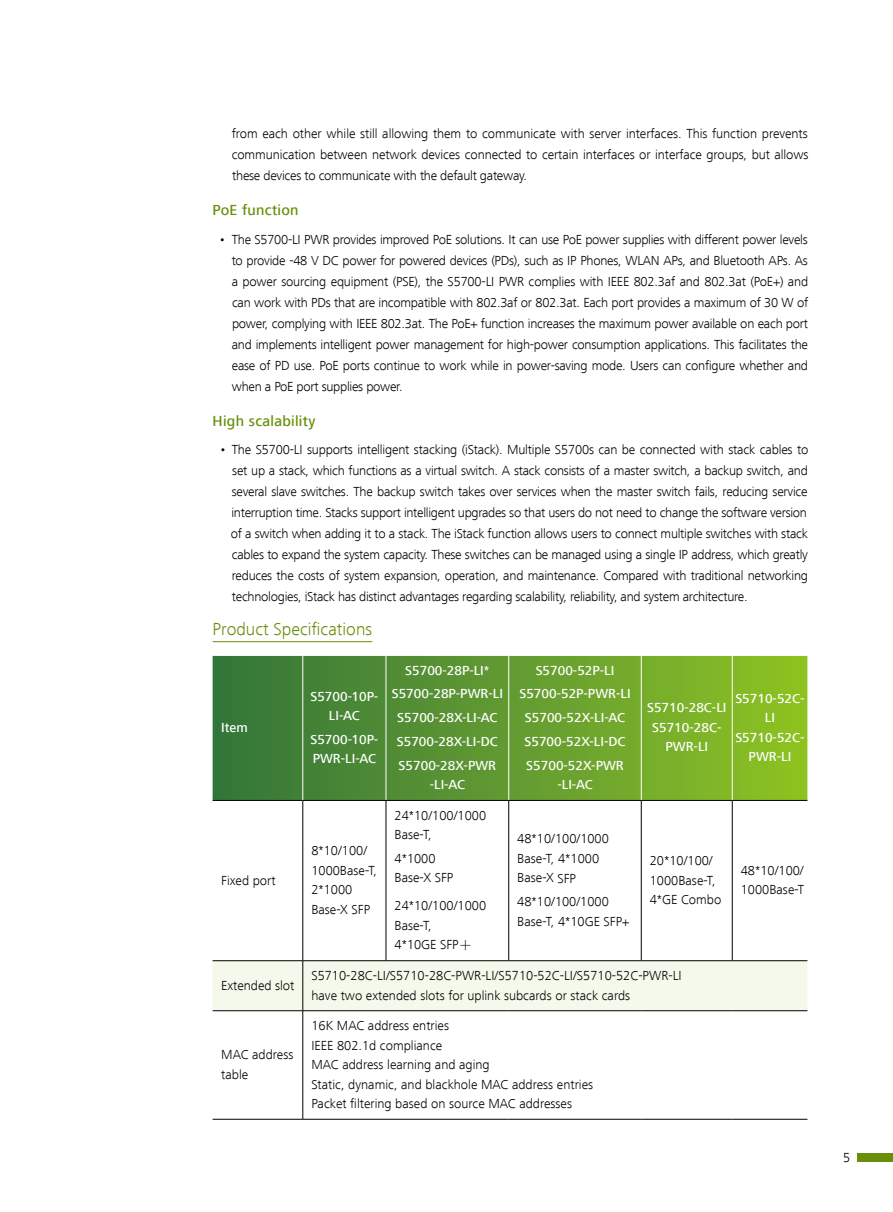
<style>
.page{position:relative;width:893px;height:1212px;background:#fff}
.page>*{position:absolute;margin:0;border:0;box-sizing:border-box;transform-origin:0 0}
.t1{font:300 18px "Frutiger Next LT";color:#678f0a}
.t2{font:500 15px "Frutiger Next LT";letter-spacing:.02em;color:#678f0a}
.t3{font:300 13.5px/19.5px "Frutiger Next LT";color:#000}
.t4{font:500 13.5px/23.7px "Frutiger Next LT";color:#fff;text-align:center}
.s1{font-family:"Sim Hei";font-weight:400}
</style>
<div class="page">
<hr style="left:213px;top:641px;width:159px;height:1px;background:#678f0a">
<svg style="left:213px;top:656px;width:594px;height:144px;background:#619b30"></svg>
<div style="left:213px;top:961px;width:594px;height:49px;background:#f5f9ec"></div>
<hr style="left:213px;top:960px;width:90px;height:1px;background:#000">
<hr style="left:303px;top:961px;width:1px;height:49px;background:#000">
<hr style="left:213px;top:1010px;width:90px;height:1px;background:#000">
<hr style="left:303px;top:1011px;width:1px;height:108px;background:#000">
<hr style="left:213px;top:1119px;width:90px;height:1px;background:#000">
<hr style="left:303px;top:1119px;width:83px;height:1px;background:#000">
<hr style="left:386px;top:1119px;width:123px;height:1px;background:#000">
<hr style="left:509px;top:1119px;width:132px;height:1px;background:#000">
<hr style="left:641px;top:1119px;width:91px;height:1px;background:#000">
<hr style="left:732px;top:1119px;width:75px;height:1px;background:#000">
<hr style="left:213px;top:800px;width:90px;height:1px;background:#000">
<hr style="left:303px;top:656px;width:1px;height:144px;background:#fff">
<hr style="left:386px;top:656px;width:1px;height:144px;background:#fff">
<hr style="left:508px;top:656px;width:1px;height:144px;background:#fff">
<hr style="left:641px;top:656px;width:1px;height:144px;background:#fff">
<hr style="left:732px;top:656px;width:1px;height:144px;background:#fff">
<hr style="left:303px;top:800px;width:83px;height:1px;background:#000">
<hr style="left:386px;top:800px;width:123px;height:1px;background:#000">
<hr style="left:509px;top:800px;width:132px;height:1px;background:#000">
<hr style="left:641px;top:800px;width:91px;height:1px;background:#000">
<hr style="left:732px;top:800px;width:75px;height:1px;background:#000">
<hr style="left:303px;top:801px;width:1px;height:159px;background:#000">
<hr style="left:386px;top:801px;width:1px;height:159px;background:#000">
<hr style="left:508px;top:801px;width:1px;height:159px;background:#000">
<hr style="left:641px;top:801px;width:1px;height:159px;background:#000">
<hr style="left:732px;top:801px;width:1px;height:159px;background:#000">
<hr style="left:303px;top:960px;width:83px;height:1px;background:#000">
<hr style="left:386px;top:960px;width:123px;height:1px;background:#000">
<hr style="left:509px;top:960px;width:132px;height:1px;background:#000">
<hr style="left:641px;top:960px;width:91px;height:1px;background:#000">
<hr style="left:732px;top:960px;width:75px;height:1px;background:#000">
<hr style="left:303px;top:1010px;width:83px;height:1px;background:#000">
<hr style="left:386px;top:1010px;width:123px;height:1px;background:#000">
<hr style="left:509px;top:1010px;width:132px;height:1px;background:#000">
<hr style="left:641px;top:1010px;width:91px;height:1px;background:#000">
<hr style="left:732px;top:1010px;width:75px;height:1px;background:#000">
<div style="left:857px;top:1153px;width:36px;height:8px;background:#678f0a"></div>
<p class="t3" style="left:232px;top:123px;width:578px;line-height:21px;text-align:justify">from each other while still allowing them to communicate with server interfaces. This function prevents communication between network devices connected to certain interfaces or interface groups, but allows these devices to communicate with the default gateway.</p>
<p class="t2" style="left:213px;top:202px;width:88px">PoE function</p>
<p class="t3" style="left:232px;top:229px;width:578px;line-height:21px;text-align:justify;text-indent:-13px">• The S5700-LI PWR provides improved PoE solutions. It can use PoE power supplies with different power levels to provide -48 V DC power for powered devices (PDs), such as IP Phones, WLAN APs, and Bluetooth APs. As a power sourcing equipment (PSE), the S5700-LI PWR complies with IEEE 802.3af and 802.3at (PoE+) and can work with PDs that are incompatible with 802.3af or 802.3at. Each port provides a maximum of 30 W of power, complying with IEEE 802.3at. The PoE+ function increases the maximum power available on each port and implements intelligent power management for high-power consumption applications. This facilitates the ease of PD use. PoE ports continue to work while in power-saving mode. Users can configure whether and when a PoE port supplies power.</p>
<p class="t2" style="left:213px;top:412px;width:104px">High scalability</p>
<p class="t3" style="left:231px;top:439px;width:579px;line-height:21px;text-align:justify;text-indent:-11px">• The S5700-LI supports intelligent stacking (iStack). Multiple S5700s can be connected with stack cables to set up a stack, which functions as a virtual switch. A stack consists of a master switch, a backup switch, and several slave switches. The backup switch takes over services when the master switch fails, reducing service interruption time. Stacks support intelligent upgrades so that users do not need to change the software version of a switch when adding it to a stack. The iStack function allows users to connect multiple switches with stack cables to expand the system capacity. These switches can be managed using a single IP address, which greatly reduces the costs of system expansion, operation, and maintenance. Compared with traditional networking technologies, iStack has distinct advantages regarding scalability, reliability, and system architecture.</p>
<h1 class="t1" style="left:213px;top:619px;width:161px">Product Specifications</h1>
<p class="t4" style="left:221px;top:716px;width:28px">Item</p>
<p class="t3" style="left:221px;top:870px;width:56px">Fixed port</p>
<p class="t4" style="left:310px;top:686px;width:69px;line-height:19.5px">S5700-10P-<br>LI-AC</p>
<p class="t4" style="left:310px;top:730px;width:69px;line-height:19.5px;text-align:left">S5700-10P-<br>PWR-LI-AC</p>
<p class="t3" style="left:311px;top:841px;width:67px">8*10/100/<br>1000Base-T,<br>2*1000<br>Base-X SFP</p>
<p class="t4" style="left:392px;top:658px;width:113px">S5700-28P-LI*<br>S5700-28P-PWR-LI<br>S5700-28X-LI-AC<br>S5700-28X-LI-DC<br>S5700-28X-PWR</p>
<p class="t4" style="left:430px;top:773px;width:37px">-LI-AC</p>
<p class="t3" style="left:395px;top:805px;width:93px">24*10/100/1000<br>Base-T,</p>
<p class="t3" style="left:395px;top:849px;width:60px">4*1000<br>Base-X SFP</p>
<p class="t3" style="left:395px;top:896px;width:93px">24*10/100/1000<br>Base-T,<br>4*10GE SFP<span class="s1">＋</span></p>
<p class="t4" style="left:519px;top:658px;width:113px">S5700-52P-LI<br>S5700-52P-PWR-LI<br>S5700-52X-LI-AC<br>S5700-52X-LI-DC<br>S5700-52X-PWR</p>
<p class="t4" style="left:557px;top:773px;width:37px">-LI-AC</p>
<p class="t3" style="left:517px;top:829px;width:93px">48*10/100/1000<br>Base-T, 4*1000<br>Base-X SFP</p>
<p class="t3" style="left:517px;top:892px;width:114px">48*10/100/1000<br>Base-T, 4*10GE SFP+</p>
<p class="t4" style="left:647px;top:698px;width:81px;line-height:19.5px">S5710-28C-LI<br>S5710-28C-<br>PWR-LI</p>
<p class="t4" style="left:735px;top:688px;width:71px;line-height:19.5px">S5710-52C-<br>LI<br>S5710-52C-<br>PWR-LI</p>
<p class="t3" style="left:650px;top:851px;width:73px">20*10/100/<br>1000Base-T,<br>4*GE Combo</p>
<p class="t3" style="left:741px;top:861px;width:65px">48*10/100/<br>1000Base-T</p>
<p class="t3" style="left:221px;top:975px;width:75px">Extended slot</p>
<p class="t3" style="left:311px;top:966px;width:372px">S5710-28C-LI/S5710-28C-PWR-LI/S5710-52C-LI/S5710-52C-PWR-LI have two extended slots for uplink subcards or stack cards</p>
<p class="t3" style="left:221px;top:1045px;width:74px">MAC address table</p>
<p class="t3" style="left:311px;top:1016px;width:283px">16K MAC address entries<br>IEEE 802.1d compliance<br>MAC address learning and aging<br>Static, dynamic, and blackhole MAC address entries Packet filtering based on source MAC addresses</p>
<p class="t3" style="left:843px;top:1147px;width:9px">5</p>
</div>
